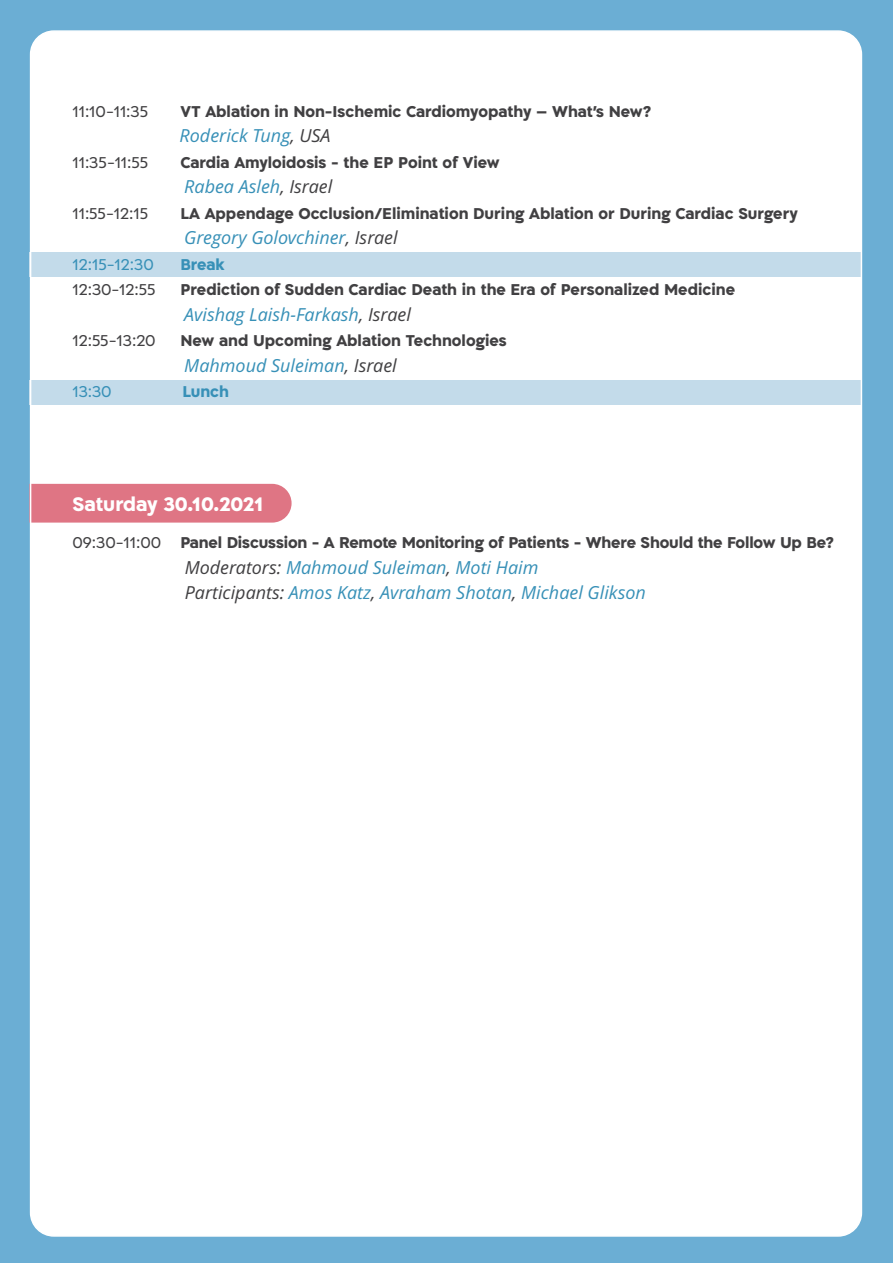
<style>
.page{position:relative;width:893px;height:1263px;background:#6baed4}
.page>*{position:absolute;margin:0;border:0;box-sizing:border-box;transform-origin:0 0}
.t1{font:700 22.5px "Ploni DL1.1 AAA";color:#fff}
.t2{font:700 18px "Ploni DL1.1 AAA";color:#414042}
.t3{font:italic 18px/25.5px "Open Sans Hebrew";color:#3790b7}
.t4{font:18px "Ploni DL1.1 AAA";color:#414042}
.t5{font:18px "Ploni DL1.1 AAA";color:#3790b7}
.t6{font:700 18px "Ploni DL1.1 AAA";letter-spacing:-.005em;color:#3790b7}
.s1{color:#414042}
.s2{font-weight:400}
</style>
<div class="page">
<div style="left:31px;top:31px;width:830px;height:1205px;background:#fff;border-radius:23px"></div>
<div style="left:29px;top:253px;width:832px;height:24px;background:#c3dbea"></div>
<div style="left:29px;top:380px;width:832px;height:24px;background:#c3dbea"></div>
<div style="left:29px;top:484px;width:263px;height:39px;background:#df7584"></div>
<p class="t4" style="left:72px;top:101px;width:77px">11:10-11:35</p>
<p class="t2" style="left:180px;top:99px;width:473px">VT Ablation in Non-Ischemic Cardiomyopathy – What's New?</p>
<p class="t3" style="left:180px;top:124px;width:152px">Roderick Tung<span class="s1">, USA</span></p>
<p class="t4" style="left:72px;top:152px;width:77px">11:35-11:55</p>
<p class="t2" style="left:180px;top:150px;width:321px">Cardia Amyloidosis - the EP Point of View</p>
<p class="t3" style="left:184px;top:175px;width:150px">Rabea Asleh<span class="s1">, Israel</span></p>
<p class="t4" style="left:72px;top:203px;width:77px">11:55-12:15</p>
<p class="t2" style="left:180px;top:201px;width:619px">LA Appendage Occlusion/Elimination During Ablation or During Cardiac Surgery</p>
<p class="t3" style="left:184px;top:226px;width:215px">Gregory Golovchiner<span class="s1">, Israel</span></p>
<p class="t5" style="left:72px;top:254px;width:83px">12:15-12:30</p>
<p class="t6" style="left:180px;top:252px;width:46px">Break</p>
<p class="t4" style="left:72px;top:279px;width:85px">12:30-12:55</p>
<p class="t2" style="left:180px;top:278px;width:556px">Prediction of Sudden Cardiac Death in the Era of Personalized Medicine</p>
<p class="t3" style="left:184px;top:302px;width:228px">Avishag Laish-Farkash<span class="s1">, Israel</span></p>
<p class="t4" style="left:72px;top:330px;width:85px">12:55-13:20</p>
<p class="t2" style="left:180px;top:329px;width:328px">New and Upcoming Ablation Technologies</p>
<p class="t3" style="left:184px;top:353px;width:214px">Mahmoud Suleiman<span class="s1">, Israel</span></p>
<p class="t5" style="left:72px;top:381px;width:41px">13:30</p>
<p class="t6" style="left:182px;top:380px;width:48px">Lunch</p>
<p class="t1" style="left:72px;top:489px;width:192px">Saturday 30.10.2021</p>
<p class="t2" style="left:72px;top:531px;width:763px"><span class="s2">09:30-11:00</span> Panel Discussion - A Remote Monitoring of Patients - Where Should the Follow Up Be?</p>
<p class="t3" style="left:185px;top:555px;width:463px"><span class="s1">Moderators:</span> Mahmoud Suleiman<span class="s1">,</span> Moti Haim<br><span class="s1">Participants:</span> Amos Katz<span class="s1">,</span> Avraham Shotan<span class="s1">,</span> Michael Glikson</p>
</div>
